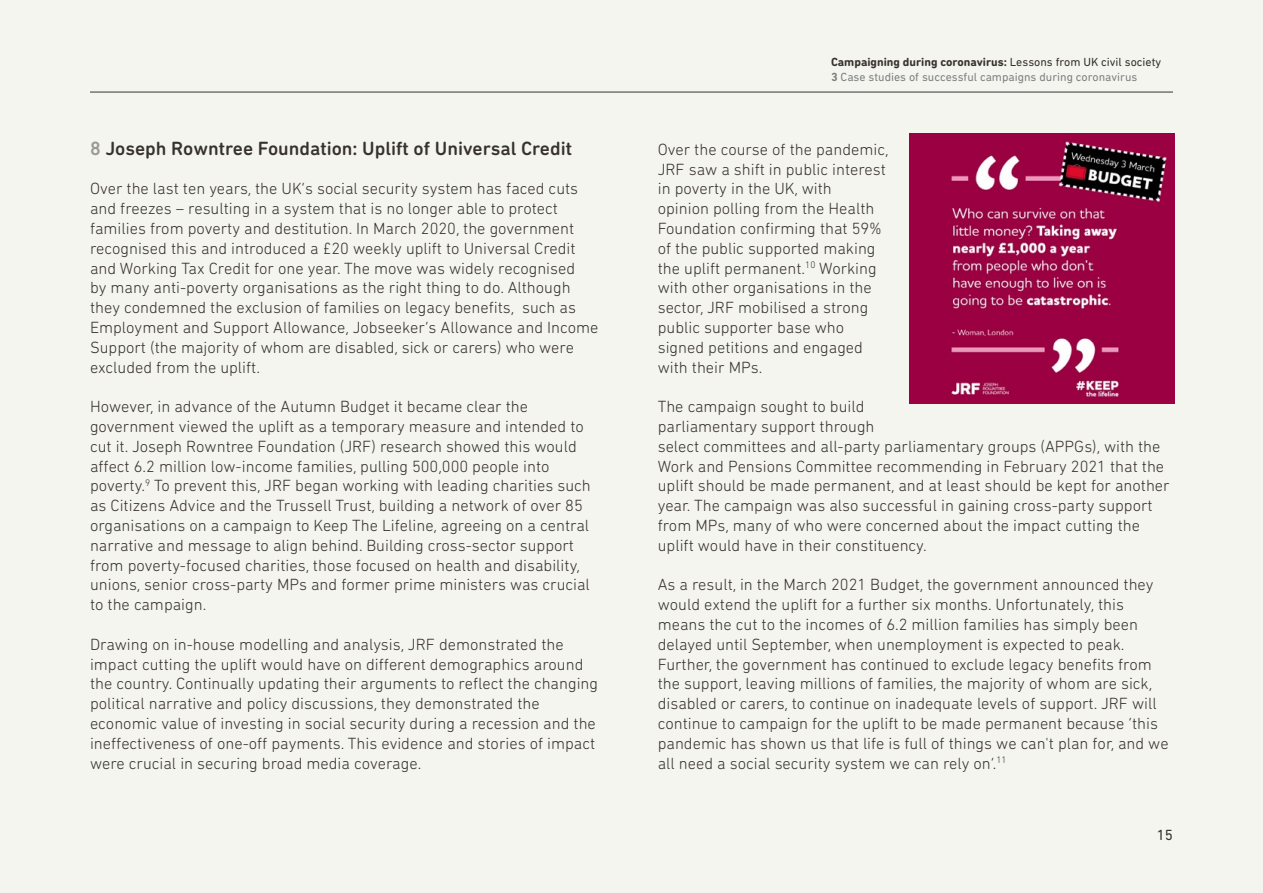
<style>
.page{position:relative;width:1263px;height:893px;background:#f5f5f0}
.page>*{position:absolute;margin:0;border:0;box-sizing:border-box;transform-origin:0 0}
.t1{font:500 19.5px "DIN Next Rounded LT Pro";color:#37322d}
.t2{font:300 16.5px/19.8px "DIN Next Rounded LT Pro";color:#37322d}
.t3{font:15px "DIN Next Rounded LT Pro";color:#37322d}
.t4{font:12px/14.4px "DIN Next Rounded LT Pro";color:#808080}
.s1{color:#9b9896}
.s2{font-weight:700;color:#37322d}
.s3{color:#37322d}
.s4{font-weight:700}
</style>
<div class="page">
<hr style="left:90px;top:92px;width:1083px;height:1px;background:#37322d">
<img style="left:909px;top:134px;width:265px;height:270px">
<p class="t1" style="left:90px;top:140px;width:483px"><span class="s1">8</span> Joseph Rowntree Foundation: Uplift of Universal Credit</p>
<p class="t2" style="left:90px;top:180px;width:510px">Over the last ten years, the UK’s social security system has faced cuts and freezes – resulting in a system that is no longer able to protect families from poverty and destitution. In March 2020, the government recognised this and introduced a £20 weekly uplift to Universal Credit and Working Tax Credit for one year. The move was widely recognised<br>by many anti-poverty organisations as the right thing to do. Although they condemned the exclusion of families on legacy benefits, such as Employment and Support Allowance, Jobseeker’s Allowance and Income Support (the majority of whom are disabled, sick or carers) who were excluded from the uplift.</p>
<p class="t2" style="left:90px;top:398px;width:502px">However, in advance of the Autumn Budget it became clear the government viewed the uplift as a temporary measure and intended to cut it. Joseph Rowntree Foundation (JRF) research showed this would affect 6.2 million low-income families, pulling 500,000 people into poverty.<sup>9</sup> To prevent this, JRF began working with leading charities such as Citizens Advice and the Trussell Trust, building a network of over 85 organisations on a campaign to Keep The Lifeline, agreeing on a central narrative and message to align behind. Building cross-sector support from poverty-focused charities, those focused on health and disability, unions, senior cross-party MPs and former prime ministers was crucial to the campaign.</p>
<p class="t2" style="left:90px;top:635px;width:510px">Drawing on in-house modelling and analysis, JRF demonstrated the impact cutting the uplift would have on different demographics around the country. Continually updating their arguments to reflect the changing political narrative and policy discussions, they demonstrated the economic value of investing in social security during a recession and the ineffectiveness of one-off payments. This evidence and stories of impact were crucial in securing broad media coverage.</p>
<p class="t4" style="left:831px;top:56px;width:332px"><span class="s2">Campaigning during coronavirus:</span> <span class="s3">Lessons from UK civil society<br></span><span class="s4">3</span> Case studies of successful campaigns during coronavirus</p>
<p class="t2" style="left:658px;top:140px;width:232px">Over the course of the pandemic,<br>JRF saw a shift in public interest in poverty in the UK, with<br>opinion polling from the Health<br>Foundation confirming that 59% of the public supported making the uplift permanent.<sup>10</sup> Working with other organisations in the sector, JRF mobilised a strong public supporter base who signed petitions and engaged with their MPs.</p>
<p class="t2" style="left:658px;top:398px;width:513px">The campaign sought to build<br>parliamentary support through<br>select committees and all-party parliamentary groups (APPGs), with the Work and Pensions Committee recommending in February 2021 that the uplift should be made permanent, and at least should be kept for another year. The campaign was also successful in gaining cross-party support from MPs, many of who were concerned about the impact cutting the uplift would have in their constituency.</p>
<p class="t2" style="left:658px;top:576px;width:512px">As a result, in the March 2021 Budget, the government announced they would extend the uplift for a further six months. Unfortunately, this means the cut to the incomes of 6.2 million families has simply been delayed until September, when unemployment is expected to peak.<br>Further, the government has continued to exclude legacy benefits from the support, leaving millions of families, the majority of whom are sick, disabled or carers, to continue on inadequate levels of support. JRF will continue to campaign for the uplift to be made permanent because ‘this pandemic has shown us that life is full of things we can't plan for, and we all need a social security system we can rely on’.<sup>11</sup></p>
<p class="t3" style="left:1157px;top:830px;width:18px">15</p>
</div>
